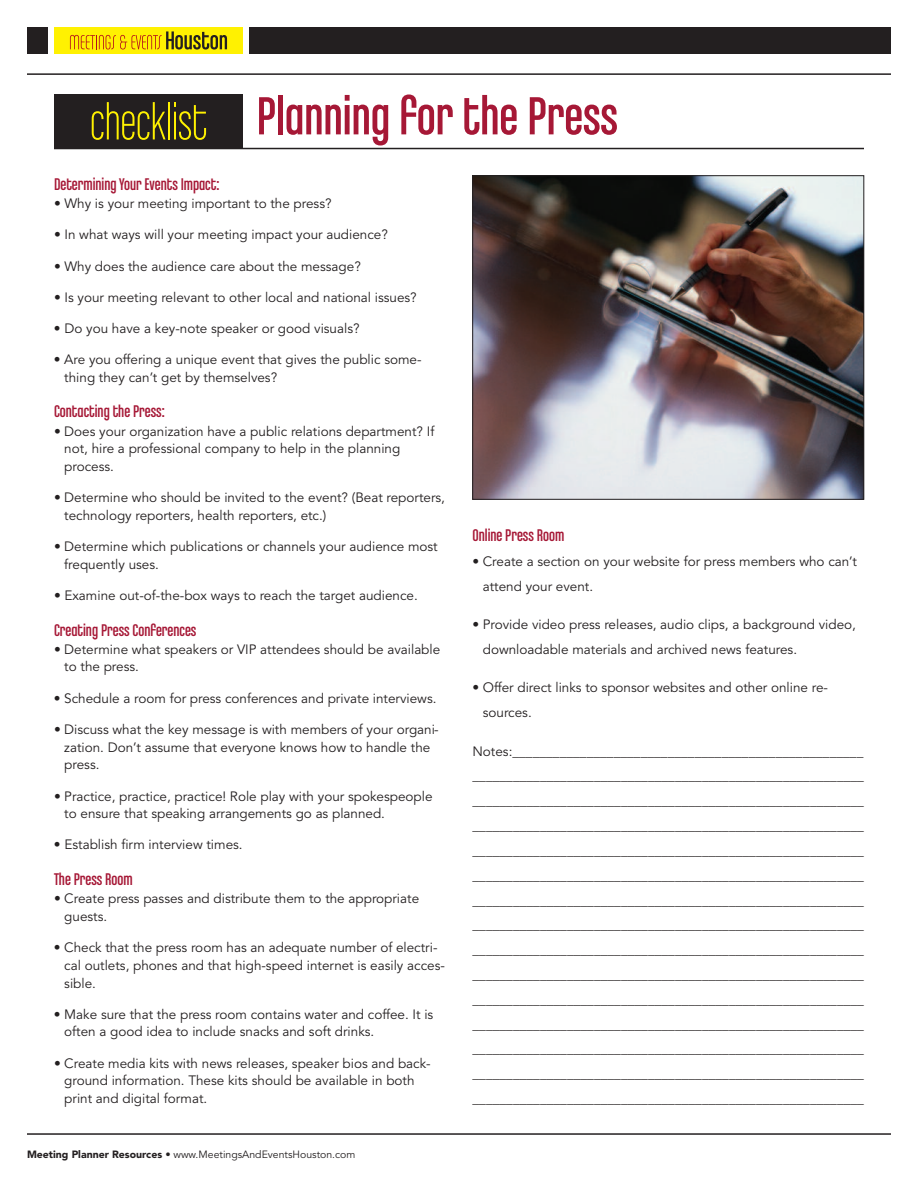
<style>
.page{position:relative;width:918px;height:1188px;background:#fff}
.page>*{position:absolute;margin:0;border:0;box-sizing:border-box;transform-origin:0 0}
.t1{font:57px "Chalet Comprime Cologne Eighty";color:#a61836}
.t2{font:18px "Chalet Comprime Cologne Eighty";color:#a61836}
.t3{font:13.5px/24.8px "Avenir";color:#231f20}
.t4{font:10.5px "Avenir";color:#231f20}
.s1{font-weight:900}
</style>
<div class="page">
<img style="left:474px;top:178px;width:388px;height:319px">
<div style="left:472px;top:176px;width:392px;height:323px;border:1px solid #231f20"></div>
<div style="left:54px;top:94px;width:189px;height:54px;background:#231f20"></div>
<hr style="left:54px;top:148px;width:810px;height:1px;background:#231f20">
<hr style="left:27px;top:1133px;width:864px;height:2px;background:#231f20">
<hr style="left:27px;top:73px;width:864px;height:2px;background:#231f20">
<div style="left:250px;top:27px;width:641px;height:27px;background:#231f20"></div>
<div style="left:27px;top:27px;width:20px;height:27px;background:#231f20"></div>
<div style="left:54px;top:27px;width:189px;height:27px;background:#fff101"></div>
<svg style="left:70px;top:31px;width:157px;height:19px"></svg>
<h1 class="t1" style="left:90px;top:81px;width:529px"><sub>checklist</sub> Planning for the Press</h1>
<h2 class="t2" style="left:54px;top:173px;width:167px">DeterminingYour Events Impact:</h2>
<p class="t3" style="left:54px;top:192px;width:279px">• Why is your meeting important to the press?</p>
<p class="t3" style="left:54px;top:223px;width:335px">• In what ways will your meeting impact your audience?</p>
<p class="t3" style="left:54px;top:255px;width:308px">• Why does the audience care about the message?</p>
<p class="t3" style="left:54px;top:286px;width:364px">• Is your meeting relevant to other local and national issues?</p>
<p class="t3" style="left:54px;top:317px;width:307px">• Do you have a key-note speaker or good visuals?</p>
<p class="t3" style="left:64px;top:352px;width:359px;line-height:17.7px;text-indent:-10px">• Are you offering a unique event that gives the public some&shy;thing they can’t get by themselves?</p>
<h2 class="t2" style="left:54px;top:401px;width:112px">Contacting the Press:</h2>
<p class="t3" style="left:64px;top:423px;width:372px;line-height:17.7px;text-indent:-10px">• Does your organization have a public relations department? If not, hire a professional company to help in the planning process.</p>
<p class="t3" style="left:64px;top:490px;width:382px;line-height:17.7px;text-indent:-10px">• Determine who should be invited to the event? (Beat reporters, technology reporters, health reporters, etc.)</p>
<p class="t3" style="left:64px;top:539px;width:375px;line-height:17.7px;text-indent:-10px">• Determine which publications or channels your audience most frequently uses.</p>
<p class="t3" style="left:54px;top:584px;width:365px">• Examine out-of-the-box ways to reach the target audience.</p>
<h2 class="t2" style="left:54px;top:619px;width:144px">Creating Press Conferences</h2>
<p class="t3" style="left:64px;top:641px;width:377px;line-height:17.7px;text-indent:-10px">• Determine what speakers or VIP attendees should be available to the press.</p>
<p class="t3" style="left:54px;top:687px;width:384px">• Schedule a room for press conferences and private interviews.</p>
<p class="t3" style="left:64px;top:721px;width:376px;line-height:17.7px;text-indent:-10px">• Discuss what the key message is with members of your organi&shy;zation. Don’t assume that everyone knows how to handle the press.</p>
<p class="t3" style="left:64px;top:788px;width:370px;line-height:17.7px;text-indent:-10px">• Practice, practice, practice! Role play with your spokespeople to ensure that speaking arrangements go as planned.</p>
<p class="t3" style="left:54px;top:834px;width:190px">• Establish firm interview times.</p>
<h2 class="t2" style="left:54px;top:868px;width:80px">The Press Room</h2>
<p class="t3" style="left:64px;top:891px;width:356px;line-height:17.7px;text-indent:-10px">• Create press passes and distribute them to the appropriate guests.</p>
<p class="t3" style="left:64px;top:940px;width:382px;line-height:17.7px;text-indent:-10px">• Check that the press room has an adequate number of electri&shy;cal outlets, phones and that high-speed internet is easily acces&shy;sible.</p>
<p class="t3" style="left:64px;top:1006px;width:371px;line-height:17.7px;text-indent:-10px">• Make sure that the press room contains water and coffee. It is often a good idea to include snacks and soft drinks.</p>
<p class="t3" style="left:64px;top:1055px;width:368px;line-height:17.7px;text-indent:-10px">• Create media kits with news releases, speaker bios and back&shy;ground information. These kits should be available in both print and digital format.</p>
<p class="t4" style="left:27px;top:1150px;width:330px"><span class="s1">Meeting Planner Resources •</span> www.MeetingsAndEventsHouston.com</p>
<h2 class="t2" style="left:472px;top:524px;width:93px">Online Press Room</h2>
<p class="t3" style="left:483px;top:550px;width:376px;text-indent:-10px">• Create a section on your website for press members who can’t attend your event.</p>
<p class="t3" style="left:483px;top:613px;width:375px;text-indent:-10px">• Provide video press releases, audio clips, a background video, downloadable materials and archived news features.</p>
<p class="t3" style="left:483px;top:677px;width:347px;text-indent:-10px">• Offer direct links to sponsor websites and other online re&shy;sources.</p>
<p class="t3" style="left:473px;top:740px;width:393px;text-align:justify">Notes:____________________________________________________ __________________________________________________________ __________________________________________________________ __________________________________________________________ __________________________________________________________ __________________________________________________________ __________________________________________________________ __________________________________________________________ __________________________________________________________ __________________________________________________________ __________________________________________________________ __________________________________________________________ __________________________________________________________ __________________________________________________________ __________________________________________________________</p>
</div>
